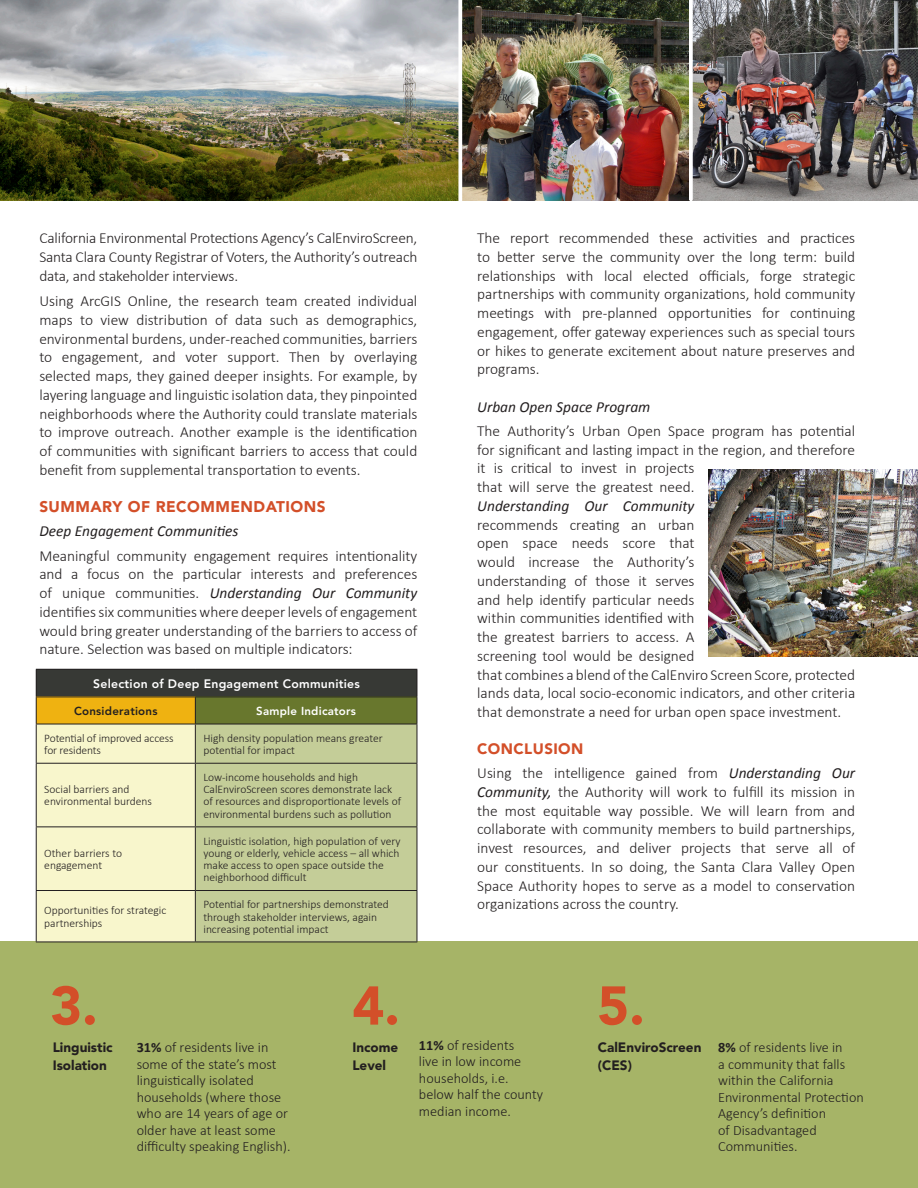
<style>
.page{position:relative;width:918px;height:1188px;background:#fff}
.page>*{position:absolute;margin:0;border:0;box-sizing:border-box;transform-origin:0 0}
.t1{font:900 54px "Avenir";color:#d34f29}
.text{font:300 15.3px/18.8px "Calibri";color:#231f20;text-align:justify}
.text-2{font:italic 15.3px "Calibri";color:#231f20}
.text-3{font:900 15.3px "Avenir";letter-spacing:.03em;color:#d34f29}
.subhead{font:900 15px "Avenir";letter-spacing:.03em;color:#d34f29}
.graph_text{font:300 14.25px/16.5px "Calibri";color:#231f20}
.graph_title{font:900 13.5px/18px "Avenir";color:#231f20}
.t2{font:800 12.15px "Avenir";letter-spacing:.02em;color:#fff}
.t3{font:300 11.55px/12.1px "Calibri";color:#231f20}
.t4{font:800 11.55px "Avenir";letter-spacing:.02em;color:#fff}
.t5{font:800 11.55px "Avenir";letter-spacing:.02em;color:#231f20}
.s1{font-weight:400;font-style:italic}
.s2{font-weight:700}
</style>
<div class="page">
<div style="left:0;top:942px;width:918px;height:246px;background:#a6b467"></div>
<img style="left:0;top:0;width:689px;height:201px">
<img style="left:693px;top:0;width:225px;height:201px">
<svg style="left:692px;top:0;width:1px;height:200px"></svg>
<div style="left:36px;top:669px;width:381px;height:28px;background:#373935"></div>
<div style="left:195px;top:697px;width:222px;height:27px;background:#68772d"></div>
<div style="left:196px;top:725px;width:221px;height:217px;background:#c4cd98"></div>
<hr style="left:36px;top:669px;width:159px;height:1px;background:#231f20">
<hr style="left:195px;top:669px;width:222px;height:1px;background:#231f20">
<hr style="left:195px;top:697px;width:222px;height:1px;background:#231f20">
<svg style="left:36px;top:670px;width:160px;height:272px"></svg>
<svg style="left:417px;top:670px;width:1px;height:54px"></svg>
<hr style="left:36px;top:724px;width:159px;height:1px;background:#231f20">
<hr style="left:36px;top:724px;width:1px;height:39px;background:#231f20">
<hr style="left:195px;top:724px;width:222px;height:1px;background:#231f20">
<hr style="left:195px;top:724px;width:1px;height:39px;background:#231f20">
<hr style="left:417px;top:724px;width:1px;height:39px;background:#231f20">
<hr style="left:36px;top:763px;width:159px;height:1px;background:#231f20">
<hr style="left:36px;top:764px;width:1px;height:62px;background:#231f20">
<hr style="left:195px;top:763px;width:222px;height:1px;background:#231f20">
<hr style="left:195px;top:764px;width:1px;height:62px;background:#231f20">
<hr style="left:417px;top:764px;width:1px;height:62px;background:#231f20">
<hr style="left:36px;top:826px;width:159px;height:1px;background:#231f20">
<hr style="left:36px;top:827px;width:1px;height:63px;background:#231f20">
<hr style="left:195px;top:826px;width:222px;height:1px;background:#231f20">
<hr style="left:195px;top:827px;width:1px;height:63px;background:#231f20">
<hr style="left:417px;top:827px;width:1px;height:63px;background:#231f20">
<hr style="left:36px;top:890px;width:159px;height:1px;background:#231f20">
<hr style="left:36px;top:891px;width:1px;height:51px;background:#231f20">
<hr style="left:195px;top:890px;width:222px;height:1px;background:#231f20">
<hr style="left:195px;top:891px;width:1px;height:51px;background:#231f20">
<hr style="left:417px;top:891px;width:1px;height:51px;background:#231f20">
<hr style="left:36px;top:942px;width:159px;height:1px;background:#231f20">
<hr style="left:195px;top:942px;width:222px;height:1px;background:#231f20">
<svg style="left:458px;top:0;width:4px;height:201px"></svg>
<img style="left:708px;top:469px;width:210px;height:187px">
<p class="text" style="left:39px;top:228px;width:380px">California Environmental Protections Agency’s CalEnviroScreen, Santa Clara County Registrar of Voters, the Authority’s outreach data, and stakeholder interviews.</p>
<p class="text" style="left:39px;top:291px;width:380px">Using ArcGIS Online, the research team created individual maps to view distribution of data such as demographics, environmental burdens, under-reached communities, barriers to engagement, and voter support. Then by overlaying selected maps, they gained deeper insights. For example, by layering language and linguistic isolation data, they pinpointed neighborhoods where the Authority could translate materials to improve outreach. Another example is the identification of communities with significant barriers to access that could benefit from supplemental transportation to events.</p>
<p class="text-3" style="left:39px;top:498px;width:288px">SUMMARY OF RECOMMENDATIONS</p>
<p class="text-2" style="left:39px;top:521px;width:201px">Deep Engagement Communities</p>
<p class="text" style="left:39px;top:545px;width:380px">Meaningful community engagement requires intentionality and a focus on the particular interests and preferences of unique communities. <span class="s1">Understanding Our Community </span>identifies six communities where deeper levels of engagement would bring greater understanding of the barriers to access of nature. Selection was based on multiple indicators:</p>
<p class="t2" style="left:93px;top:676px;width:268px">Selection of Deep Engagement Communities</p>
<p class="t5" style="left:74px;top:704px;width:85px">Considerations</p>
<p class="t4" style="left:256px;top:704px;width:101px">Sample Indicators</p>
<p class="t3" style="left:44px;top:731px;width:131px">Potential of improved access for residents</p>
<p class="t3" style="left:203px;top:731px;width:181px">High density population means greater potential for impact</p>
<p class="t3" style="left:44px;top:783px;width:109px">Social barriers and environmental burdens</p>
<p class="t3" style="left:203px;top:771px;width:199px">Low-income households and high CalEnviroScreen scores demonstrate lack of resources and disproportionate levels of environmental burdens such as pollution</p>
<p class="t3" style="left:44px;top:846px;width:79px">Other barriers to engagement</p>
<p class="t3" style="left:203px;top:834px;width:199px">Linguistic isolation, high population of very young or elderly, vehicle access – all which make access to open space outside the neighborhood difficult</p>
<p class="t3" style="left:44px;top:904px;width:124px">Opportunities for strategic partnerships</p>
<p class="t3" style="left:203px;top:898px;width:187px">Potential for partnerships demonstrated through stakeholder interviews, again increasing potential impact</p>
<p class="text" style="left:477px;top:228px;width:380px">The report recommended these activities and practices to better serve the community over the long term: build relationships with local elected officials, forge strategic partnerships with community organizations, hold community meetings with pre-planned opportunities for continuing engagement, offer gateway experiences such as special tours or hikes to generate excitement about nature preserves and programs.</p>
<p class="text-2" style="left:477px;top:396px;width:175px">Urban Open Space Program</p>
<p class="text" style="left:477px;top:421px;width:380px;text-align:left">The Authority’s Urban Open Space program has potential for significant and lasting impact in the region, and therefore it is critical to invest in projects<br>that will serve the greatest need.<br><span class="s1">Understanding Our Community<br></span>recommends creating an urban<br>open space needs score that<br>would increase the Authority’s<br>understanding of those it serves<br>and help identify particular needs<br>within communities identified with<br>the greatest barriers to access. A<br>screening tool would be designed<br>that combines a blend of the CalEnviro Screen Score, protected lands data, local socio-economic indicators, and other criteria that demonstrate a need for urban open space investment.</p>
<p class="subhead" style="left:477px;top:740px;width:108px">CONCLUSION</p>
<p class="text" style="left:477px;top:763px;width:380px">Using the intelligence gained from <span class="s1">Understanding Our Community,</span> the Authority will work to fulfill its mission in the most equitable way possible. We will learn from and collaborate with community members to build partnerships, invest resources, and deliver projects that serve all of our constituents. In so doing, the Santa Clara Valley Open Space Authority hopes to serve as a model to conservation organizations across the country.</p>
<p class="t1" style="left:50px;top:973px;width:49px">3.</p>
<p class="t1" style="left:597px;top:973px;width:49px">5.</p>
<p class="graph_title" style="left:598px;top:1038px;width:105px">CalEnviroScreen (CES)</p>
<p class="t1" style="left:352px;top:973px;width:49px">4.</p>
<p class="graph_title" style="left:352px;top:1038px;width:47px">Income<br>Level</p>
<p class="graph_text" style="left:419px;top:1036px;width:126px"><span class="s2">11%</span> of residents<br>live in low income households, i.e. below half the county median income.</p>
<p class="graph_title" style="left:53px;top:1038px;width:62px">Linguistic<br>Isolation</p>
<p class="graph_text" style="left:137px;top:1038px;width:155px"><span class="s2">31%</span> of residents live in some of the state’s most linguistically isolated households (where those who are 14 years of age or older have at least some difficulty speaking English).</p>
<p class="graph_text" style="left:718px;top:1038px;width:147px"><span class="s2">8%</span> of residents live in<br>a community that falls within the California<br>Environmental Protection<br>Agency’s definition<br>of Disadvantaged<br>Communities.</p>
</div>
